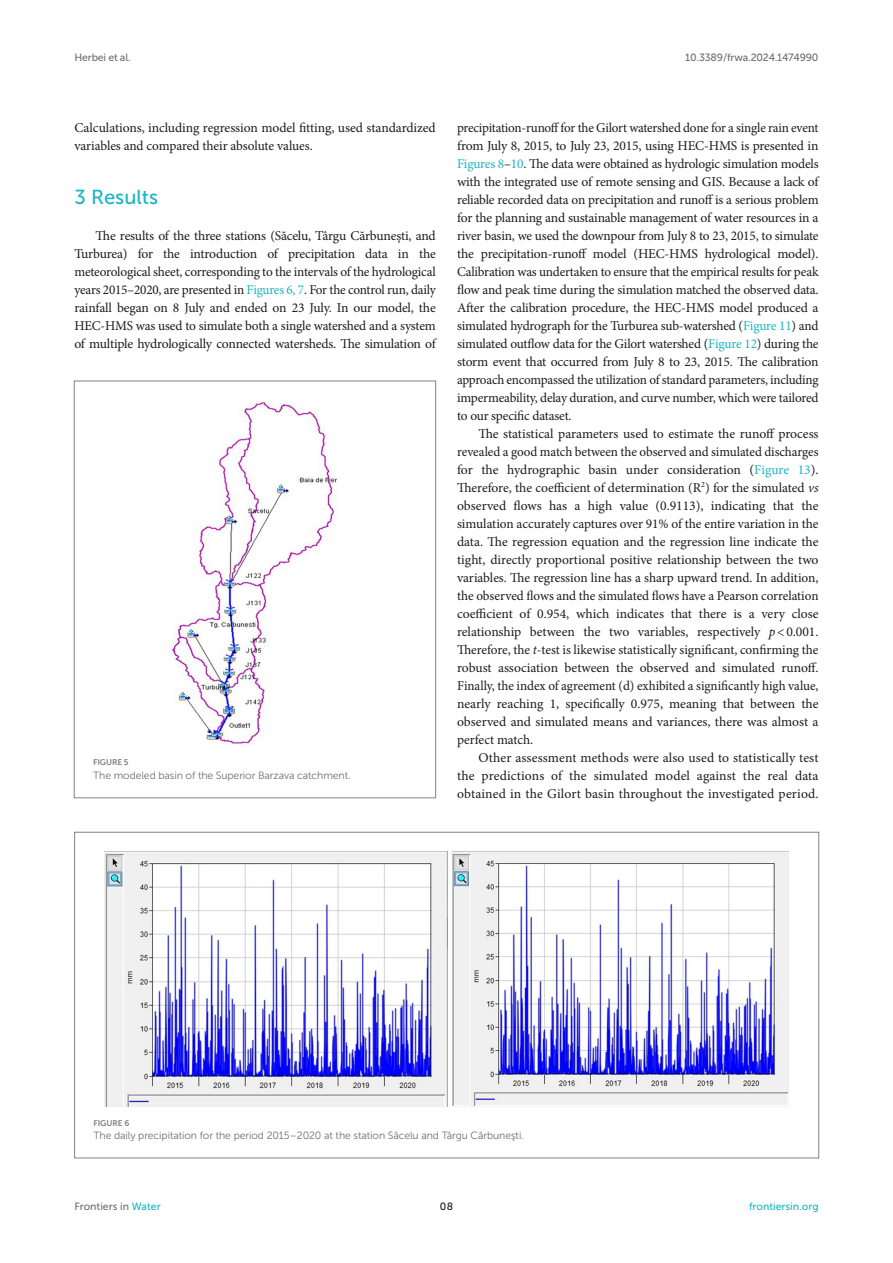
<style>
.page{position:relative;width:893px;height:1263px;background:#fff}
.page>*{position:absolute;margin:0;border:0;box-sizing:border-box;transform-origin:0 0}
.HEAD_1{font:20.25px "Museo Sans 500";color:#1db5c3}
.TEXT_FLUSH{font:13.5px/18px "Minion Pro";letter-spacing:-.01em;color:#1b1c1b;text-align:justify}
.TEXT{font:13.5px/18px "Minion Pro";color:#1b1c1b;text-align:justify}
.FIG_LEG{font:10.5px "Museo Sans 300";letter-spacing:-.01em;color:#706f70}
.t1{font:10.5px "Museo Sans 500";letter-spacing:-.015em;color:#706f70}
.t2{font:10.5px "Museo Sans 500";color:#1db5c3}
.t3{font:10.5px "Museo Sans 500";color:#1b1c1b}
.FIG_HD{font:8.25px "Museo Sans 700";letter-spacing:-.01em;color:#7e7f7f}
.s1{color:#1db5c3}
.s2{font-style:italic}
</style>
<div class="page">
<img style="left:104px;top:851px;width:685px;height:256px">
<img style="left:171px;top:401px;width:167px;height:344px">
<div style="left:74px;top:381px;width:362px;height:417px;border:1px solid #808285"></div>
<p class="t1" style="left:74px;top:51px;width:58px">Herbei et al.</p>
<p class="t1" style="left:685px;top:51px;width:135px">10.3389/frwa.2024.1474990</p>
<p class="TEXT_FLUSH" style="left:74px;top:119px;width:363px">Calculations, including regression model fitting, used standardized variables and compared their absolute values.</p>
<p class="HEAD_1" style="left:74px;top:186px;width:85px">3 Results</p>
<p class="TEXT_FLUSH" style="left:74px;top:227px;width:363px;text-indent:21px">The results of the three stations (Săcelu, Târgu Cărbuneşti, and Turburea) for the introduction of precipitation data in the meteorological sheet, corresponding to the intervals of the hydrological years 2015–2020, are presented in <span class="s1">Figures 6, 7</span>. For the control run, daily rainfall began on 8 July and ended on 23 July. In our model, the HEC-HMS was used to simulate both a single watershed and a system of multiple hydrologically connected watersheds. The simulation of</p>
<p class="FIG_HD" style="left:93px;top:758px;width:37px">FIGURE 5</p>
<p class="FIG_LEG" style="left:93px;top:770px;width:259px">The modeled basin of the Superior Barzava catchment.</p>
<p class="TEXT_FLUSH" style="left:457px;top:119px;width:363px">precipitation-runoff for the Gilort watershed done for a single rain event from July 8, 2015, to July 23, 2015, using HEC-HMS is presented in <span class="s1">Figures 8</span>–<span class="s1">10</span>. The data were obtained as hydrologic simulation models with the integrated use of remote sensing and GIS. Because a lack of reliable recorded data on precipitation and runoff is a serious problem for the planning and sustainable management of water resources in a river basin, we used the downpour from July 8 to 23, 2015, to simulate the precipitation-runoff model (HEC-HMS hydrological model).<br>Calibration was undertaken to ensure that the empirical results for peak flow and peak time during the simulation matched the observed data.<br>After the calibration procedure, the HEC-HMS model produced a simulated hydrograph for the Turburea sub-watershed (<span class="s1">Figure 11</span>) and simulated outflow data for the Gilort watershed (<span class="s1">Figure 12</span>) during the storm event that occurred from July 8 to 23, 2015. The calibration approach encompassed the utilization of standard parameters, including impermeability, delay duration, and curve number, which were tailored to our specific dataset.</p>
<p class="TEXT" style="left:457px;top:425px;width:363px;text-indent:21px">The statistical parameters used to estimate the runoff process revealed a good match between the observed and simulated discharges for the hydrographic basin under consideration (<span class="s1">Figure 13</span>).<br>Therefore, the coefficient of determination (R<sup>2</sup>) for the simulated <span class="s2">vs </span>observed flows has a high value (0.9113), indicating that the simulation accurately captures over 91% of the entire variation in the data. The regression equation and the regression line indicate the tight, directly proportional positive relationship between the two variables. The regression line has a sharp upward trend. In addition, the observed flows and the simulated flows have a Pearson correlation coefficient of 0.954, which indicates that there is a very close relationship between the two variables, respectively <span class="s2">p</span>&lt;0.001.<br>Therefore, the <span class="s2">t</span>-test is likewise statistically significant, confirming the robust association between the observed and simulated runoff.<br>Finally, the index of agreement (d) exhibited a significantly high value, nearly reaching 1, specifically 0.975, meaning that between the observed and simulated means and variances, there was almost a perfect match.</p>
<p class="TEXT" style="left:457px;top:749px;width:363px;text-indent:21px">Other assessment methods were also used to statistically test the predictions of the simulated model against the real data obtained in the Gilort basin throughout the investigated period.</p>
<p class="FIG_HD" style="left:94px;top:1118px;width:37px">FIGURE 6</p>
<p class="FIG_LEG" style="left:94px;top:1130px;width:432px">The daily precipitation for the period 2015–2020 at the station Săcelu and Târgu Cărbuneşti.</p>
<p class="t1" style="left:74px;top:1200px;width:88px">Frontiers in <span class="s1">Water</span></p>
<p class="t3" style="left:440px;top:1200px;width:15px">08</p>
<p class="t2" style="left:749px;top:1200px;width:71px">frontiersin.org</p>
</div>
